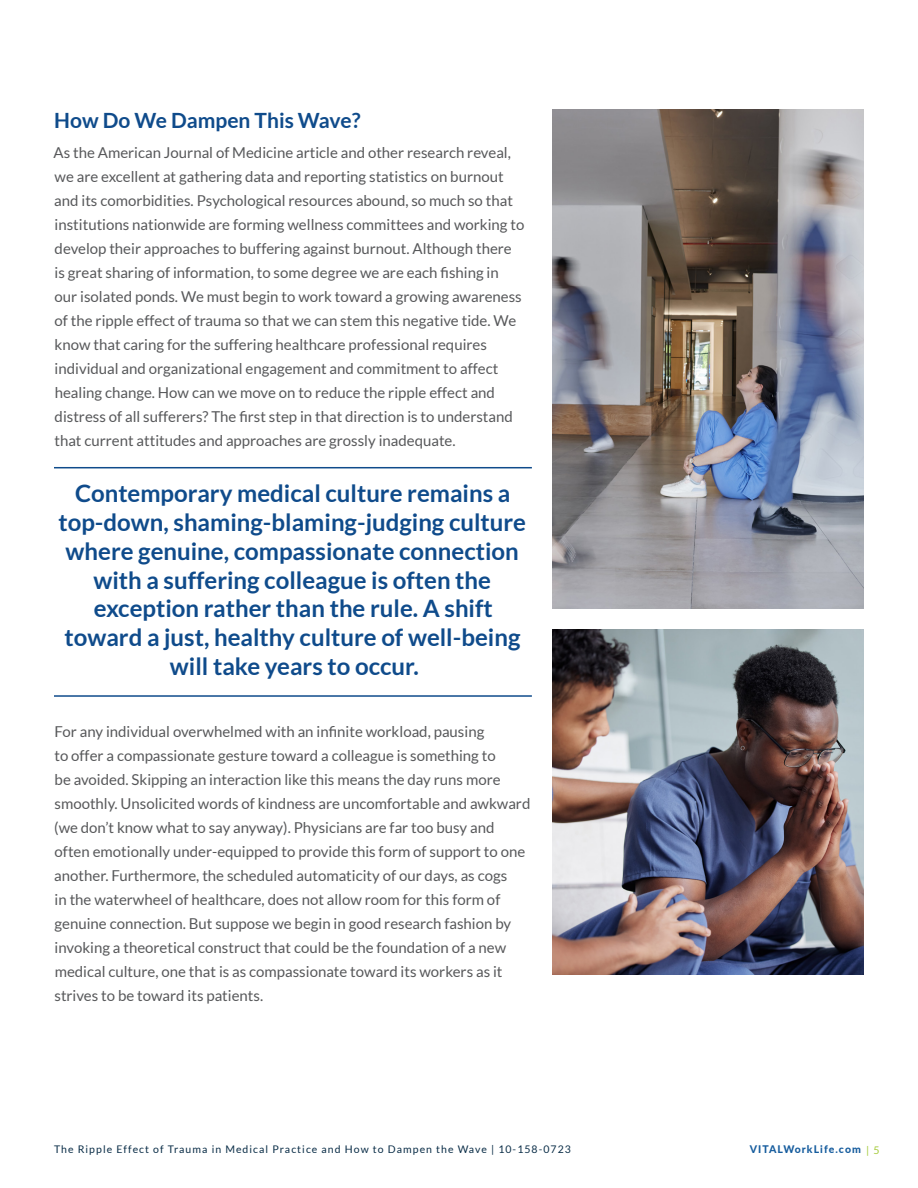
<style>
.page{position:relative;width:918px;height:1188px;background:#fff}
.page>*{position:absolute;margin:0;border:0;box-sizing:border-box;transform-origin:0 0}
.In_Line_SMALL_PULL_Q{font:700 24px/28.8px "Lato";color:#0f4b8b;text-align:center}
.Subhead_2{font:700 21px "Lato";color:#0f4b8b}
.Body{font:15px/24px "Lato";color:#57585a}
.t1{font:10.5px "Lato";letter-spacing:.1em;color:#0a2d47}
.t2{font:800 10.5px "Lato";letter-spacing:.1em;color:#175d9e}
.t3{font:10.5px "Lato";color:#a4ca38}
</style>
<div class="page">
<hr style="left:54px;top:467px;width:478px;height:1px;background:#0f4b8b">
<hr style="left:54px;top:695px;width:478px;height:2px;background:#0f4b8b">
<img style="left:552px;top:109px;width:312px;height:499px">
<img style="left:552px;top:629px;width:312px;height:346px">
<p class="Subhead_2" style="left:54px;top:108px;width:308px">How Do We Dampen This Wave?</p>
<p class="Body" style="left:54px;top:141px;width:472px">As the American Journal of Medicine article and other research reveal, we are excellent at gathering data and reporting statistics on burnout and its comorbidities. Psychological resources abound, so much so that institutions nationwide are forming wellness committees and working to develop their approaches to buffering against burnout. Although there is great sharing of information, to some degree we are each fishing in<br>our isolated ponds. We must begin to work toward a growing awareness of the ripple effect of trauma so that we can stem this negative tide. We know that caring for the suffering healthcare professional requires individual and organizational engagement and commitment to affect healing change. How can we move on to reduce the ripple effect and distress of all sufferers? The first step in that direction is to understand that current attitudes and approaches are grossly inadequate.</p>
<p class="In_Line_SMALL_PULL_Q" style="left:58px;top:479px;width:469px">Contemporary medical culture remains a top-down, shaming-blaming-judging culture where genuine, compassionate connection with a suffering colleague is often the exception rather than the rule. A shift toward a just, healthy culture of well-being will take years to occur.</p>
<p class="Body" style="left:54px;top:719px;width:478px">For any individual overwhelmed with an infinite workload, pausing<br>to offer a compassionate gesture toward a colleague is something to<br>be avoided. Skipping an interaction like this means the day runs more smoothly. Unsolicited words of kindness are uncomfortable and awkward (we don’t know what to say anyway). Physicians are far too busy and often emotionally under-equipped to provide this form of support to one another. Furthermore, the scheduled automaticity of our days, as cogs<br>in the waterwheel of healthcare, does not allow room for this form of genuine connection. But suppose we begin in good research fashion by invoking a theoretical construct that could be the foundation of a new medical culture, one that is as compassionate toward its workers as it strives to be toward its patients.</p>
<p class="t1" style="left:54px;top:1144px;width:518px">The Ripple Effect of Trauma in Medical Practice and How to Dampen the Wave | 10-158-0723</p>
<p class="t2" style="left:750px;top:1142px;width:113px">VITALWorkLife.com</p>
<p class="t3" style="left:866px;top:1144px;width:15px">| 5</p>
</div>
